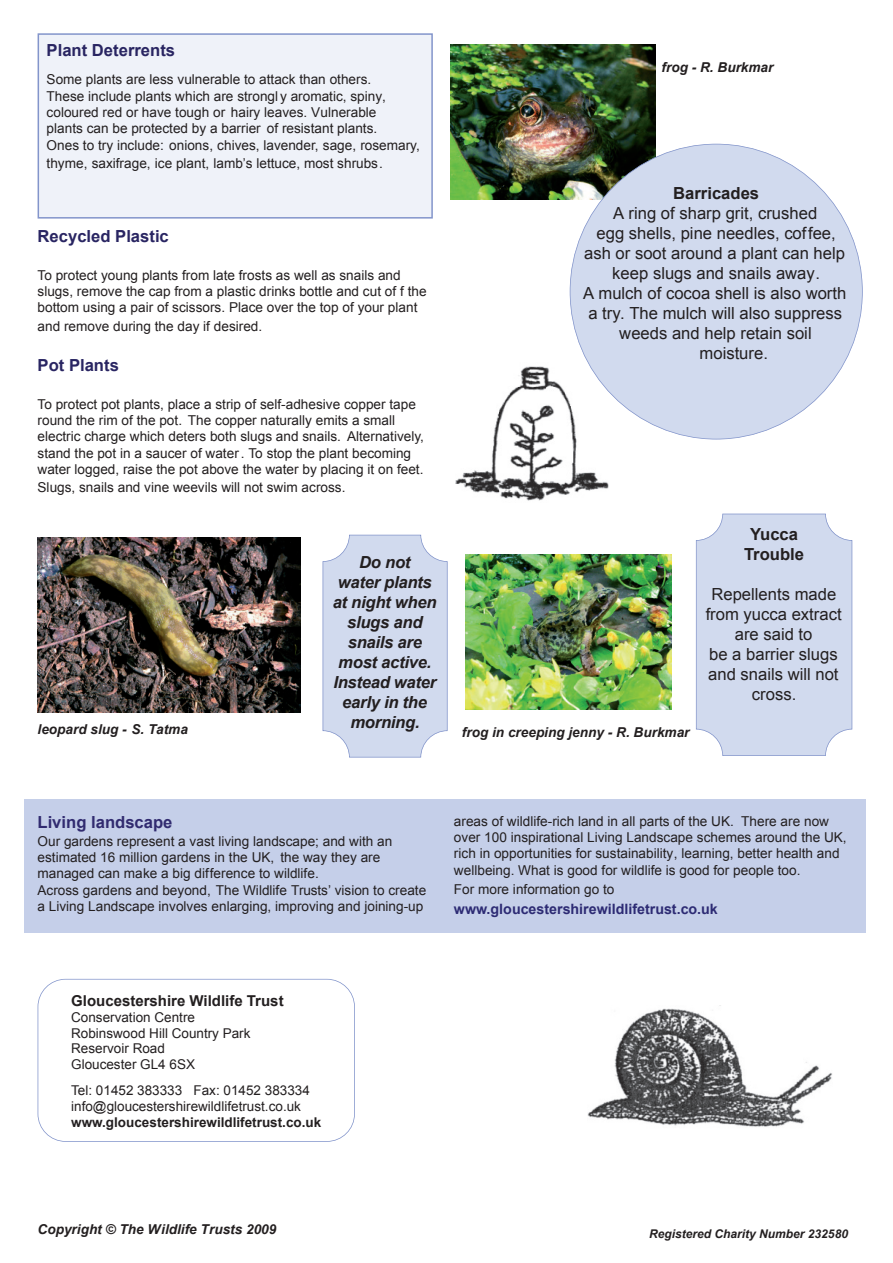
<style>
.page{position:relative;width:893px;height:1263px;background:#fff}
.page>*{position:absolute;margin:0;border:0;box-sizing:border-box;transform-origin:0 0}
.t1{font:18.15px "Arial";color:#231f20}
.t2{font:16.65px/20px "Arial";color:#231f20;text-align:center}
.t3{font:italic 700 16.65px/20px "Arial";letter-spacing:-.015em;color:#231f20;text-align:center}
.t4{font:700 16.65px "Arial";color:#292562}
.t5{font:700 16.65px/20px "Arial";color:#231f20;text-align:center}
.t6{font:700 16.65px "Arial";color:#312b70}
.t7{font:700 15px "Arial";color:#231f20}
.t8{font:700 14.25px "Arial";color:#2d2b74}
.t9{font:13.65px/16.4px "Arial";color:#231f20}
.t10{font:italic 700 13.65px "Arial";color:#231f20}
.t11{font:13.5px/15.8px "Arial";color:#231f20}
.t12{font:700 13.5px "Arial";color:#231f20}
.t13{font:italic 700 12px "Arial";color:#231f20}
.s1{font-style:inherit}
</style>
<div class="page">
<img style="left:450px;top:45px;width:206px;height:154px">
<div style="left:38px;top:34px;width:394px;height:184px;background:#eff2f9"></div>
<div style="left:38px;top:33px;width:395px;height:186px;border:2px solid #8395cb"></div>
<img style="left:455px;top:366px;width:153px;height:135px">
<img style="left:588px;top:1008px;width:244px;height:119px">
<svg style="left:323px;top:535px;width:125px;height:222px;background:#d3dbee"></svg>
<svg style="left:696px;top:514px;width:156px;height:242px;background:#d2dbee"></svg>
<svg style="left:570px;top:144px;width:293px;height:295px"></svg>
<svg style="left:38px;top:979px;width:317px;height:163px"></svg>
<div style="left:24px;top:799px;width:841px;height:133px;background:#c5cfe9"></div>
<img style="left:38px;top:537px;width:263px;height:175px">
<img style="left:466px;top:555px;width:205px;height:154px">
<div style="left:71px;top:995px;width:261px;height:142px;background:#fff"></div>
<p class="t4" style="left:47px;top:39px;width:130px">Plant Deterrents</p>
<p class="t9" style="left:47px;top:72px;width:375px">Some plants are less vulnerable to attack than others.<br>These include plants which are strongl <span class="s1">y</span> aromatic, spiny, coloured red or have tough or hairy leaves. Vulnerable<br>plants can be protected by a barrier of resistant plants.<br>Ones to try include: <span class="s1">o</span>nions, <span class="s1">c</span>hives, <span class="s1">l</span>avender, <span class="s1">s</span>age, <span class="s1">r</span>osemary,</p>
<p class="t9" style="left:47px;top:155px;width:338px"><span class="s1">t</span>hyme, <span class="s1">s</span>axifrage, <span class="s1">i</span>ce plant, <span class="s1">l</span>amb’s lettuce, most shrubs<span class="s1">.</span></p>
<p class="t4" style="left:38px;top:225px;width:133px"><span class="s1">R</span>ecycled Plastic</p>
<p class="t9" style="left:38px;top:267px;width:391px">To protect young plants from late frosts as well as snails and slugs, remove the cap from a plastic drinks bottle and cut of f the bottom using a pair of scissors. Place over the top of your plant</p>
<p class="t9" style="left:38px;top:318px;width:226px">and remove during the day if desired.</p>
<p class="t4" style="left:38px;top:354px;width:83px">Pot Plants</p>
<p class="t9" style="left:38px;top:396px;width:388px">To protect pot plants, place a strip of self-adhesive copper tape round the rim of the pot. The copper naturally emits a small electric charge which deters both slugs and snails. Alternatively, stand the pot in a saucer of water . To stop the plant becoming water logged, raise the pot above the water by placing it on feet.</p>
<p class="t9" style="left:38px;top:480px;width:309px">Slugs, snails and vine weevils will not swim across.</p>
<p class="t10" style="left:661px;top:59px;width:113px">frog - R. Burkmar</p>
<p class="t5" style="left:673px;top:184px;width:88px">Barricades</p>
<p class="t2" style="left:613px;top:204px;width:205px">A ring of sharp grit, crushed</p>
<p class="t2" style="left:597px;top:224px;width:241px">egg shells, pine needles, coffee,</p>
<p class="t2" style="left:584px;top:244px;width:262px">ash or soot around a plant can help</p>
<p class="t2" style="left:612px;top:264px;width:209px">keep slugs and snails away.</p>
<p class="t2" style="left:583px;top:284px;width:265px">A mulch of cocoa shell is also worth</p>
<p class="t2" style="left:588px;top:303px;width:255px">a try. The mulch will also suppress</p>
<p class="t2" style="left:619px;top:323px;width:194px">weeds and help retain soil</p>
<p class="t2" style="left:700px;top:343px;width:70px"><span class="s1">mois</span>ture.</p>
<p class="t3" style="left:333px;top:553px;width:105px">Do not<br>water plants at night when slugs and snails are most active.<br>Instead water early in the morning.</p>
<p class="t10" style="left:38px;top:720px;width:152px">leopard slug - S. Tatma</p>
<p class="t10" style="left:462px;top:723px;width:229px">frog in creeping jenny - R. Burkmar</p>
<p class="t5" style="left:744px;top:525px;width:62px">Yucca<br>Trouble</p>
<p class="t2" style="left:706px;top:584px;width:137px">Repellents made from yucca extract are said to<br>be a barrier slugs and snails will not cross.</p>
<p class="t6" style="left:38px;top:811px;width:137px">Living landscape</p>
<p class="t9" style="left:38px;top:833px;width:390px">Our gardens represent a vast living landscape; and with an estimated 16 million gardens in the UK, the way they are managed can make a big difference to wildlife.<br>Across gardens and beyond, The Wildlife Trusts’ vision to create a Living Landscape involves enlarging, improving and joining-up</p>
<p class="t9" style="left:454px;top:813px;width:394px">areas of wildlife-rich land in all parts of the UK. There are now over 100 inspirational Living Landscape schemes around the UK, rich in opportunities for sustainability, learning, better health and wellbeing. What is good for wildlife is good for people too.</p>
<p class="t9" style="left:454px;top:881px;width:162px">For more information go to</p>
<p class="t8" style="left:454px;top:900px;width:265px">www.gloucestershirewildlifetrust.co.uk</p>
<p class="t7" style="left:71px;top:991px;width:214px">Gloucestershire Wildlife Trust</p>
<p class="t11" style="left:71px;top:1009px;width:181px">Conservation Centre<br>Robinswood Hill Country Park<br>Reservoir Road<br>Gloucester GL4 6SX</p>
<p class="t11" style="left:71px;top:1083px;width:240px">Tel: 01452 383333 Fax: 01452 383334 info@gloucestershirewildlifetrust.co.uk</p>
<p class="t12" style="left:71px;top:1113px;width:252px">www.gloucestershirewildlifetrust.co.uk</p>
<h1 class="t1" style="left:94px;top:1049px;width:201px">Your contact details here</h1>
<p class="t10" style="left:38px;top:1221px;width:240px">Copyright © The Wildlife Trusts 2009</p>
<p class="t13" style="left:649px;top:1226px;width:200px">Registered Charity Number 232580</p>
</div>
